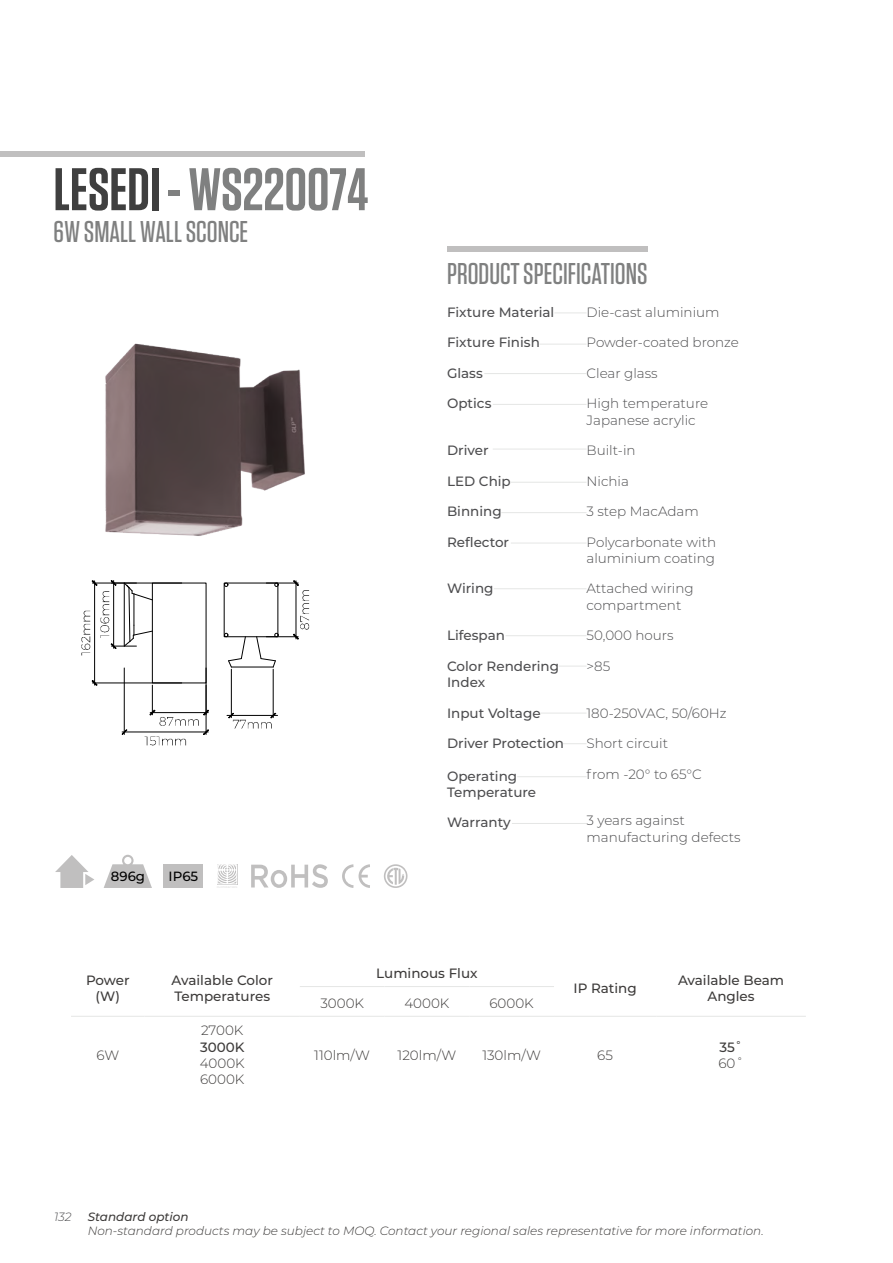
<style>
.page{position:relative;width:893px;height:1263px;background:#fff}
.page>*{position:absolute;margin:0;border:0;box-sizing:border-box;transform-origin:0 0}
.t1{font:600 60px "Tungsten";color:#7f8080}
.t2{font:500 30px "Tungsten";color:#7f8080}
.t3{font:300 13.5px/16.2px "Montserrat";color:#4d4d4f}
.t4{font:500 13.5px/16.2px "Montserrat";color:#4d4d4f}
.t5{font:500 13.5px/16.2px "Montserrat";color:#3d3b3a;text-align:center}
.t6{font:300 13.5px/16.2px "Montserrat";color:#3d3b3a}
.t7{font:500 13.35px "Montserrat";color:#000}
.t8{font:italic 300 12px "Montserrat";color:#3d3b3a}
.t9{font:italic 500 12px "Montserrat";color:#3d3b3a}
.t10{font:italic 300 12px "Montserrat";color:#4d4d4f}
.s1{color:#3f3f3f}
</style>
<div class="page">
<div style="left:0;top:151px;width:364px;height:5px;background:#c0bfbf"></div>
<hr style="left:231px;top:667px;width:42px;height:1px;background:#000">
<hr style="left:231px;top:669px;width:1px;height:49px;background:#000">
<hr style="left:273px;top:669px;width:1px;height:49px;background:#000">
<hr style="left:231px;top:715px;width:47px;height:1px;background:#000">
<svg style="left:227px;top:712px;width:49px;height:16px"></svg>
<hr style="left:152px;top:685px;width:1px;height:30px;background:#000">
<hr style="left:206px;top:668px;width:1px;height:66px;background:#000">
<hr style="left:124px;top:668px;width:1px;height:66px;background:#000">
<hr style="left:122px;top:732px;width:86px;height:1px;background:#000">
<svg style="left:121px;top:729px;width:7px;height:6px"></svg>
<svg style="left:145px;top:709px;width:64px;height:36px"></svg>
<hr style="left:92px;top:683px;width:90px;height:1px;background:#000">
<hr style="left:92px;top:583px;width:90px;height:1px;background:#000">
<hr style="left:94px;top:581px;width:1px;height:104px;background:#000">
<svg style="left:91px;top:680px;width:7px;height:6px"></svg>
<svg style="left:81px;top:580px;width:72px;height:75px"></svg>
<hr style="left:266px;top:636px;width:32px;height:1px;background:#000">
<hr style="left:266px;top:583px;width:32px;height:1px;background:#000">
<svg style="left:293px;top:580px;width:16px;height:60px"></svg>
<svg style="left:224px;top:633px;width:22px;height:35px"></svg>
<svg style="left:256px;top:633px;width:22px;height:35px"></svg>
<hr style="left:300px;top:986px;width:85px;height:1px;background:#e5e6e5">
<hr style="left:385px;top:986px;width:84px;height:1px;background:#e5e6e5">
<hr style="left:469px;top:986px;width:85px;height:1px;background:#e5e6e5">
<hr style="left:71px;top:1016px;width:74px;height:1px;background:#e5e6e5">
<hr style="left:145px;top:1016px;width:155px;height:1px;background:#e5e6e5">
<hr style="left:300px;top:1016px;width:85px;height:1px;background:#e5e6e5">
<hr style="left:385px;top:1016px;width:84px;height:1px;background:#e5e6e5">
<hr style="left:469px;top:1016px;width:85px;height:1px;background:#e5e6e5">
<hr style="left:554px;top:1016px;width:102px;height:1px;background:#e5e6e5">
<hr style="left:656px;top:1016px;width:150px;height:1px;background:#e5e6e5">
<div style="left:447px;top:246px;width:200px;height:5px;background:#c0bfbf"></div>
<svg style="left:55px;top:855px;width:39px;height:33px"></svg>
<div style="left:164px;top:864px;width:39px;height:24px;background:#c0bfbf"></div>
<svg style="left:251px;top:864px;width:77px;height:24px"></svg>
<svg style="left:342px;top:864px;width:28px;height:24px"></svg>
<svg style="left:384px;top:864px;width:23px;height:24px"></svg>
<div style="left:217px;top:864px;width:20px;height:20px;background:#f5f5f5"></div>
<svg style="left:218px;top:865px;width:19px;height:19px"></svg>
<hr style="left:484px;top:373px;width:102px;height:1px;background:#e5e6e5">
<hr style="left:501px;top:512px;width:85px;height:1px;background:#e5e6e5">
<hr style="left:494px;top:588px;width:92px;height:1px;background:#e5e6e5">
<hr style="left:511px;top:543px;width:75px;height:1px;background:#e5e6e5">
<hr style="left:505px;top:635px;width:81px;height:1px;background:#e5e6e5">
<hr style="left:541px;top:713px;width:45px;height:1px;background:#e5e6e5">
<hr style="left:540px;top:344px;width:46px;height:1px;background:#e5e6e5">
<hr style="left:493px;top:404px;width:93px;height:1px;background:#e5e6e5">
<hr style="left:493px;top:449px;width:93px;height:1px;background:#e5e6e5">
<hr style="left:511px;top:482px;width:75px;height:1px;background:#e5e6e5">
<svg style="left:559px;top:666px;width:27px;height:1px"></svg>
<svg style="left:563px;top:743px;width:23px;height:1px"></svg>
<hr style="left:517px;top:776px;width:69px;height:1px;background:#e5e6e5">
<hr style="left:512px;top:823px;width:74px;height:1px;background:#e5e6e5">
<hr style="left:554px;top:312px;width:32px;height:1px;background:#e5e6e5">
<img style="left:105px;top:343px;width:200px;height:193px">
<svg style="left:104px;top:855px;width:48px;height:33px"></svg>
<h1 class="t1" style="left:54px;top:158px;width:316px"><span class="s1">LESEDI</span> - WS220074</h1>
<h2 class="t2" style="left:54px;top:216px;width:196px">6W SMALL WALL SCONCE</h2>
<p class="t7" style="left:111px;top:866px;width:36px">896g</p>
<p class="t7" style="left:169px;top:866px;width:31px">IP65</p>
<h2 class="t2" style="left:447px;top:258px;width:202px">PRODUCTSPECIFICATIONS</h2>
<p class="t4" style="left:447px;top:303px;width:109px">Fixture Material</p>
<p class="t4" style="left:447px;top:334px;width:94px">Fixture Finish</p>
<p class="t4" style="left:447px;top:364px;width:37px">Glass</p>
<p class="t4" style="left:447px;top:395px;width:46px">Optics</p>
<p class="t4" style="left:447px;top:442px;width:43px">Driver</p>
<p class="t4" style="left:447px;top:472px;width:65px">LED Chip</p>
<p class="t4" style="left:447px;top:503px;width:56px">Binning</p>
<p class="t4" style="left:447px;top:533px;width:64px">Reflector</p>
<p class="t4" style="left:447px;top:580px;width:48px">Wiring</p>
<p class="t4" style="left:447px;top:627px;width:59px">Lifespan</p>
<p class="t4" style="left:447px;top:657px;width:114px">Color Rendering<br>Index</p>
<p class="t4" style="left:447px;top:704px;width:95px">Input Voltage</p>
<p class="t4" style="left:447px;top:735px;width:119px">Driver Protection</p>
<p class="t4" style="left:447px;top:767px;width:91px">Operating<br>Temperature</p>
<p class="t4" style="left:447px;top:814px;width:65px">Warranty</p>
<p class="t3" style="left:586px;top:303px;width:135px">Die-cast aluminium</p>
<p class="t3" style="left:586px;top:334px;width:154px">Powder-coated bronze</p>
<p class="t3" style="left:586px;top:364px;width:73px">Clear glass</p>
<p class="t3" style="left:586px;top:395px;width:123px">High temperature<br>Japanese acrylic</p>
<p class="t3" style="left:586px;top:442px;width:51px">Built-in</p>
<p class="t3" style="left:586px;top:472px;width:44px">Nichia</p>
<p class="t3" style="left:586px;top:503px;width:114px">3 step MacAdam</p>
<p class="t3" style="left:586px;top:533px;width:131px">Polycarbonate with aluminium coating</p>
<p class="t3" style="left:586px;top:580px;width:109px">Attached wiring compartment</p>
<p class="t3" style="left:586px;top:627px;width:89px">50,000 hours</p>
<p class="t3" style="left:586px;top:657px;width:25px">&gt;85</p>
<p class="t3" style="left:586px;top:704px;width:142px">180-250VAC, 50/60Hz</p>
<p class="t3" style="left:586px;top:735px;width:83px">Short circuit</p>
<p class="t3" style="left:586px;top:765px;width:117px">from -20° to 65°C</p>
<p class="t3" style="left:586px;top:812px;width:155px">3 years against manufacturing defects</p>
<p class="t5" style="left:86px;top:971px;width:45px">Power (W)</p>
<p class="t5" style="left:172px;top:971px;width:103px;text-align:left">Available Color<br>Temperatures</p>
<p class="t6" style="left:96px;top:1046px;width:24px">6W</p>
<p class="t6" style="left:201px;top:1022px;width:44px">2700K</p>
<p class="t5" style="left:200px;top:1038px;width:46px">3000K</p>
<p class="t6" style="left:200px;top:1054px;width:46px">4000K<br>6000K</p>
<p class="t5" style="left:376px;top:965px;width:103px">Luminous Flux</p>
<p class="t6" style="left:320px;top:994px;width:45px">3000K</p>
<p class="t6" style="left:404px;top:994px;width:46px">4000K</p>
<p class="t6" style="left:489px;top:994px;width:46px">6000K</p>
<p class="t5" style="left:573px;top:980px;width:65px">IP Rating</p>
<p class="t5" style="left:678px;top:971px;width:108px">Available Beam<br>Angles</p>
<p class="t6" style="left:314px;top:1046px;width:57px">110lm/W</p>
<p class="t6" style="left:398px;top:1046px;width:60px">120lm/W</p>
<p class="t6" style="left:482px;top:1046px;width:60px">130lm/W</p>
<p class="t6" style="left:597px;top:1046px;width:17px">65</p>
<p class="t5" style="left:719px;top:1038px;width:25px">35˚</p>
<p class="t6" style="left:718px;top:1054px;width:27px">60˚</p>
<p class="t10" style="left:54px;top:1208px;width:19px">132</p>
<p class="t9" style="left:88px;top:1208px;width:103px">Standard option</p>
<p class="t8" style="left:88px;top:1222px;width:678px">Non-standard products may be subject to MOQ. Contact your regional sales representative for more information.</p>
</div>
